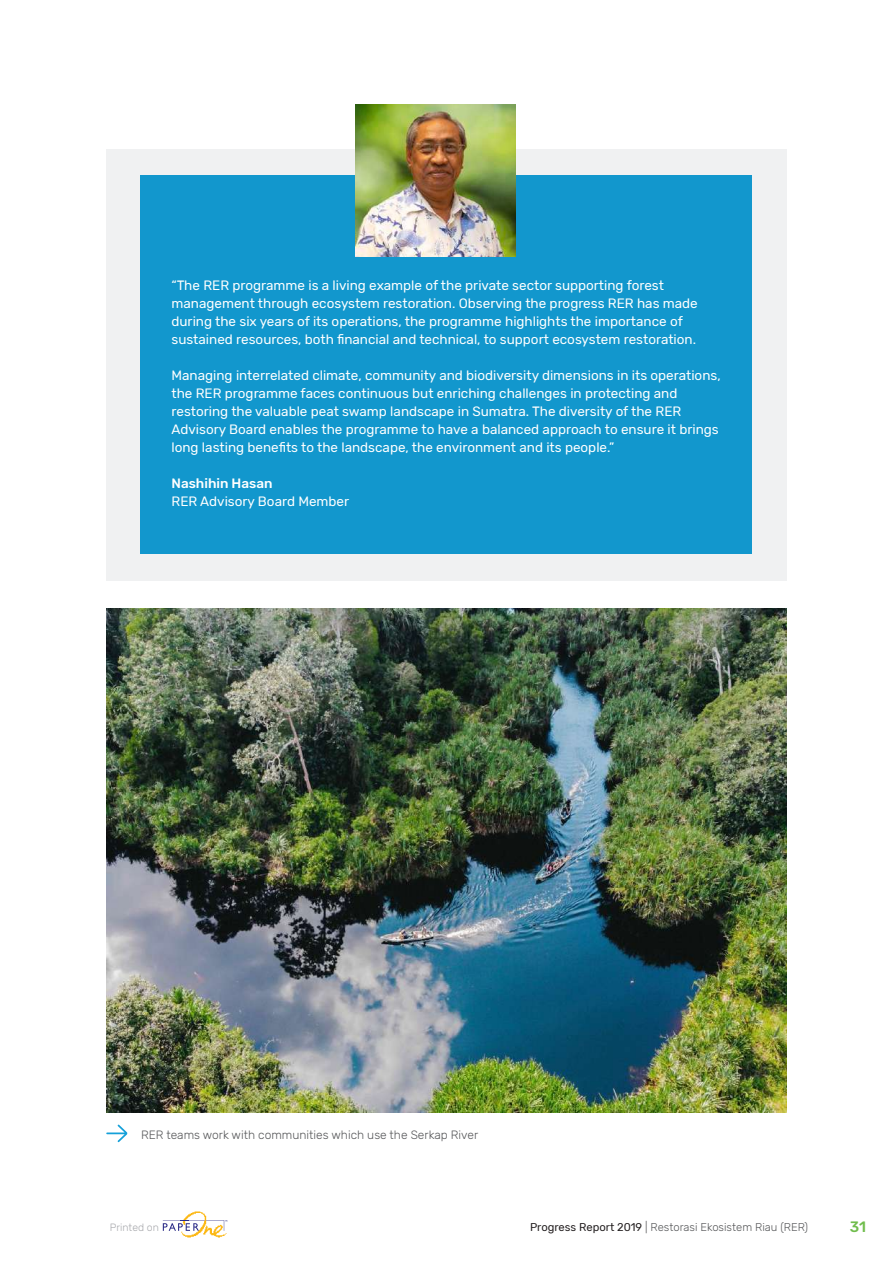
<style>
.page{position:relative;width:893px;height:1263px;background:#fff}
.page>*{position:absolute;margin:0;border:0;box-sizing:border-box;transform-origin:0 0}
.t1{font:500 15px "Rubik";color:#70bd4c}
.t2{font:13.5px/18px "Rubik";color:#fff}
.t3{font:500 13.5px "Rubik";color:#fff}
.t4{font:300 12px "Rubik";color:#57585a}
.t5{font:300 11.25px "Rubik";color:#57585a}
.t6{font:300 10.5px "Rubik";color:#a8a9ad}
.s1{font-weight:400;color:#231f20}
</style>
<div class="page">
<img style="left:181px;top:1211px;width:47px;height:27px">
<svg style="left:163px;top:1220px;width:64px;height:11px"></svg>
<img style="left:106px;top:608px;width:681px;height:504px">
<svg style="left:106px;top:1124px;width:21px;height:18px"></svg>
<div style="left:106px;top:149px;width:681px;height:431px;background:#f0f1f2"></div>
<div style="left:141px;top:175px;width:611px;height:379px;background:#1297cd"></div>
<img style="left:356px;top:105px;width:160px;height:151px">
<p class="t2" style="left:171px;top:276px;width:528px">“The RER programme is a living example of the private sector supporting forest management through ecosystem restoration. Observing the progress RER has made during the six years of its operations, the programme highlights the importance of sustained resources, both financial and technical, to support ecosystem restoration.</p>
<p class="t2" style="left:171px;top:366px;width:551px">Managing interrelated climate, community and biodiversity dimensions in its operations, the RER programme faces continuous but enriching challenges in protecting and restoring the valuable peat swamp landscape in Sumatra. The diversity of the RER Advisory Board enables the programme to have a balanced approach to ensure it brings long lasting benefits to the landscape, the environment and its people.”</p>
<p class="t3" style="left:171px;top:475px;width:103px">Nashihin Hasan</p>
<p class="t2" style="left:171px;top:492px;width:179px">RER Advisory Board Member</p>
<p class="t4" style="left:141px;top:1128px;width:339px">RER teams work with communities which use the Serkap River</p>
<p class="t6" style="left:110px;top:1221px;width:51px">Printed on</p>
<p class="t5" style="left:530px;top:1221px;width:280px"><span class="s1">Progress Report 2019</span> | Restorasi Ekosistem Riau (RER)</p>
<p class="t1" style="left:850px;top:1218px;width:18px">31</p>
</div>
